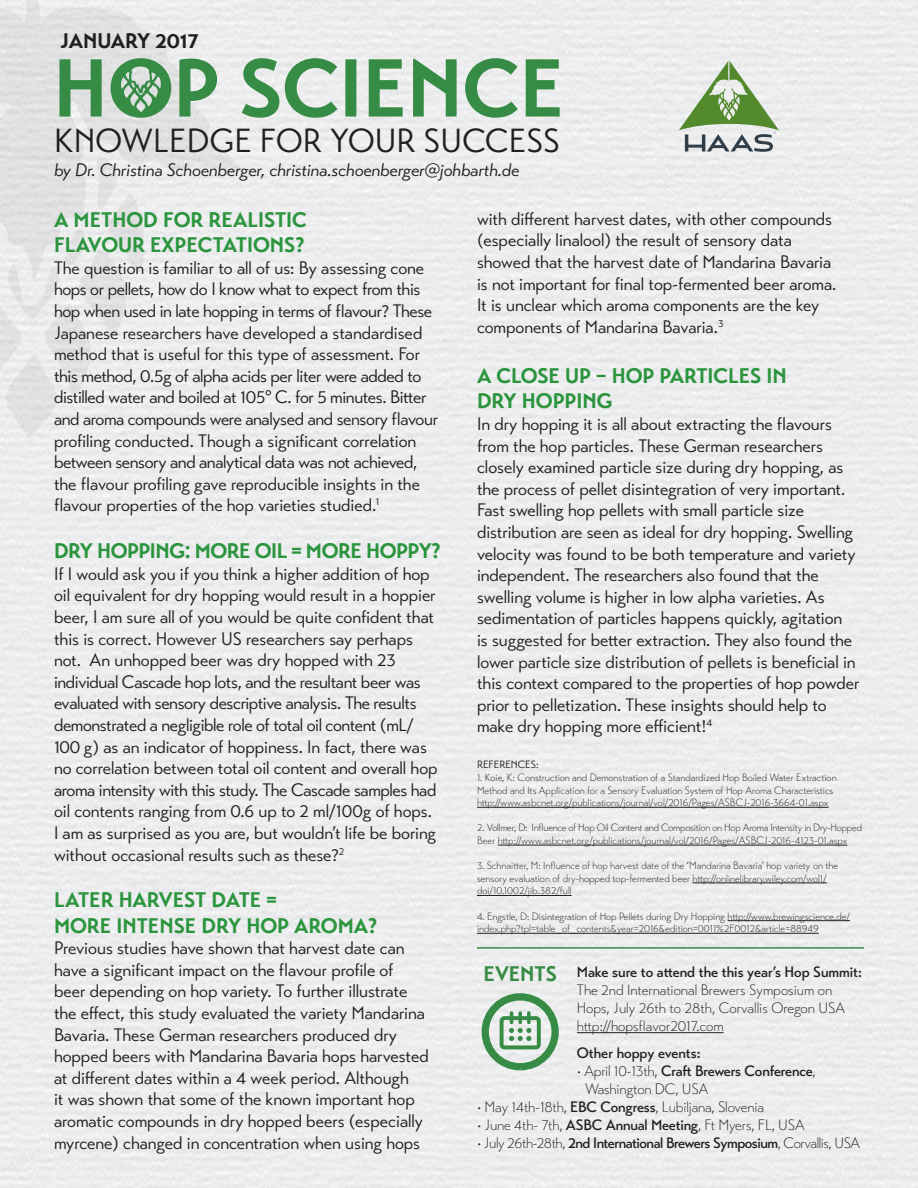
<style>
.page{position:relative;width:918px;height:1188px;background:#fff}
.page>*{position:absolute;margin:0;border:0;box-sizing:border-box;transform-origin:0 0}
.t1{font:33.15px "Transat Standard";letter-spacing:.005em;color:#231f20}
.t2{font:700 21px/25.2px "Transat";color:#2b953e}
.t3{font:700 21px "Transat";letter-spacing:-.02em;color:#2b953e}
.t4{font:700 21px "Transat";color:#231f20}
.t5{font:700 21px "Transat";color:#368b45}
.t6{font:18px/21.6px "Transat Standard";color:#231f20}
.t7{font:italic 18px "Transat Standard";color:#231f20}
.t8{font:300 15px/18px "Transat";letter-spacing:-.01em;color:#231f20}
.t9{font:500 15px "Transat";letter-spacing:-.015em;color:#231f20}
.t10{font:300 10.5px/12.6px "Transat";color:#231f20}
.t11{font:300 10.5px/12.6px "Transat";letter-spacing:-.02em;color:#231f20}
.t12{font:10.5px "Transat Standard";color:#231f20}
.t13{font:700 3.6px "Aviano Sans";color:#313e48}
.s1{font-weight:500}
.s2{font-weight:300}
</style>
<div class="page">
<div style="left:0;top:0;width:918px;height:1187px;background:#ededee"></div>
<hr style="left:477px;top:807px;width:352px;height:1px;background:#231f20">
<hr style="left:498px;top:845px;width:349px;height:1px;background:#231f20">
<hr style="left:693px;top:883px;width:134px;height:1px;background:#231f20">
<hr style="left:477px;top:895px;width:95px;height:1px;background:#231f20">
<hr style="left:728px;top:920px;width:122px;height:1px;background:#231f20">
<hr style="left:477px;top:933px;width:342px;height:1px;background:#231f20">
<svg style="left:0;top:0;width:240px;height:280px;background:#e5e6e7"></svg>
<svg style="left:0;top:157px;width:147px;height:289px;background:#e6e7e8"></svg>
<svg style="left:59px;top:58px;width:501px;height:60px;background:#9bc0a3"></svg>
<hr style="left:477px;top:947px;width:387px;height:2px;background:#368b45">
<hr style="left:577px;top:1032px;width:147px;height:1px;background:#231f20">
<div style="left:482px;top:993px;width:77px;height:77px;border:7px solid #368b45;border-radius:50%"></div>
<div style="left:500px;top:1016px;width:41px;height:33px;border:4px solid #368b45;border-radius:3px"></div>
<svg style="left:510px;top:1013px;width:21px;height:9px"></svg>
<svg style="left:509px;top:1028px;width:22px;height:13px"></svg>
<svg style="left:679px;top:61px;width:100px;height:91px"></svg>
<p class="t4" style="left:60px;top:28px;width:140px">JANUARY 2017</p>
<h1 class="t1" style="left:54px;top:121px;width:507px">KNOWLEDGE FOR YOUR SUCCESS</h1>
<p class="t7" style="left:54px;top:159px;width:467px">by Dr. Christina Schoenberger, christina.schoenberger@johbarth.de</p>
<p class="t13" style="left:774px;top:132px;width:3px">®</p>
<p class="t2" style="left:54px;top:207px;width:255px">A METHOD FOR REALISTIC<br>FLAVOUR EXPECTATIONS?</p>
<p class="t6" style="left:54px;top:257px;width:386px">The question is familiar to all of us: By assessing cone hops or pellets, how do I know what to expect from this hop when used in late hopping in terms of flavour? These Japanese researchers have developed a standardised method that is useful for this type of assessment. For this method, 0.5g of alpha acids per liter were added to distilled water and boiled at 105° C. for 5 minutes. Bitter and aroma compounds were analysed and sensory flavour profiling conducted. Though a significant correlation between sensory and analytical data was not achieved, the flavour profiling gave reproducible insights in the flavour properties of the hop varieties studied.<sup>1</sup></p>
<p class="t3" style="left:54px;top:538px;width:389px">DRY HOPPING: MORE OIL = MORE HOPPY?</p>
<p class="t6" style="left:54px;top:563px;width:385px">If I would ask you if you think a higher addition of hop oil equivalent for dry hopping would result in a hoppier beer, I am sure all of you would be quite confident that this is correct. However US researchers say perhaps not. An unhopped beer was dry hopped with 23 individual Cascade hop lots, and the resultant beer was evaluated with sensory descriptive analysis. The results demonstrated a negligible role of total oil content (mL/ 100 g) as an indicator of hoppiness. In fact, there was no correlation between total oil content and overall hop aroma intensity with this study. The Cascade samples had oil contents ranging from 0.6 up to 2 ml/100g of hops.<br>I am as surprised as you are, but wouldn’t life be boring without occasional results such as these?<sup>2</sup></p>
<p class="t2" style="left:54px;top:887px;width:325px">LATER HARVEST DATE =<br>MORE INTENSE DRY HOP AROMA?</p>
<p class="t6" style="left:54px;top:937px;width:376px">Previous studies have shown that harvest date can have a significant impact on the flavour profile of beer depending on hop variety. To further illustrate the effect, this study evaluated the variety Mandarina Bavaria. These German researchers produced dry hopped beers with Mandarina Bavaria hops harvested at different dates within a 4 week period. Although<br>it was shown that some of the known important hop aromatic compounds in dry hopped beers (especially myrcene) changed in concentration when using hops</p>
<p class="t6" style="left:477px;top:208px;width:361px">with different harvest dates, with other compounds (especially linalool) the result of sensory data showed that the harvest date of Mandarina Bavaria is not important for final top-fermented beer aroma.<br>It is unclear which aroma components are the key components of Mandarina Bavaria.<sup>3</sup></p>
<p class="t2" style="left:477px;top:363px;width:311px">A CLOSE UP – HOP PARTICLES IN<br>DRY HOPPING</p>
<p class="t6" style="left:477px;top:413px;width:384px">In dry hopping it is all about extracting the flavours from the hop particles. These German researchers closely examined particle size during dry hopping, as the process of pellet disintegration of very important.<br>Fast swelling hop pellets with small particle size distribution are seen as ideal for dry hopping. Swelling velocity was found to be both temperature and variety independent. The researchers also found that the swelling volume is higher in low alpha varieties. As sedimentation of particles happens quickly, agitation<br>is suggested for better extraction. They also found the lower particle size distribution of pellets is beneficial in this context compared to the properties of hop powder prior to pelletization. These insights should help to make dry hopping more efficient!<sup>4</sup></p>
<p class="t12" style="left:477px;top:759px;width:63px">REFERENCES:</p>
<p class="t10" style="left:477px;top:771px;width:361px">1. Koie, K: Construction and Demonstration of a Standardized Hop Boiled Water Extraction<br>Method and Its Application for a Sensory Evaluation System of Hop Aroma Characteristics http://www.asbcnet.org/publications/journal/vol/2016/Pages/ASBCJ-2016-3664-01.aspx</p>
<p class="t11" style="left:477px;top:822px;width:387px">2. Vollmer, D: Influence of Hop Oil Content and Composition on Hop Aroma Intensity in Dry-Hopped<br>Beer http://www.asbcnet.org/publications/journal/vol/2016/Pages/ASBCJ-2016-4123-01.aspx</p>
<p class="t10" style="left:477px;top:859px;width:363px">3. Schnaitter, M: Influence of hop harvest date of the ‘Mandarina Bavaria’ hop variety on the sensory evaluation of dry-hopped top-fermented beer http://onlinelibrary.wiley.com/wol1/ doi/10.1002/jib.382/full</p>
<p class="t10" style="left:477px;top:910px;width:375px">4. Engstle, D: Disintegration of Hop Pellets during Dry Hopping http://www.brewingscience.de/ index.php?tpl=table_of_contents&amp;year=2016&amp;edition=0011%2F0012&amp;article=88949</p>
<p class="t5" style="left:483px;top:961px;width:75px">EVENTS</p>
<p class="t9" style="left:577px;top:963px;width:287px">Make sure to attend the this year’s Hop Summit:</p>
<p class="t8" style="left:577px;top:981px;width:270px">The 2nd International Brewers Symposium on<br>Hops, July 26th to 28th, Corvallis Oregon USA http://hopsflavor2017.com</p>
<p class="t9" style="left:577px;top:1044px;width:125px">Other hoppy events:</p>
<p class="t8" style="left:585px;top:1062px;width:232px;text-indent:-8px">• April 10-13th, <span class="s1">Craft Brewers Conference</span>,<br>Washington DC, USA</p>
<p class="t8" style="left:477px;top:1098px;width:289px">• May 14th-18th, <span class="s1">EBC Congress</span>, Lubiljana, Slovenia</p>
<p class="t8" style="left:477px;top:1116px;width:329px">• June 4th- 7th, <span class="s1">ASBC Annual Meeting</span>, Ft Myers, FL, USA</p>
<p class="t9" style="left:477px;top:1134px;width:385px"><span class="s2">• July 26th-28th,</span> 2nd International Brewers Symposium<span class="s2">, Corvallis, USA</span></p>
</div>
